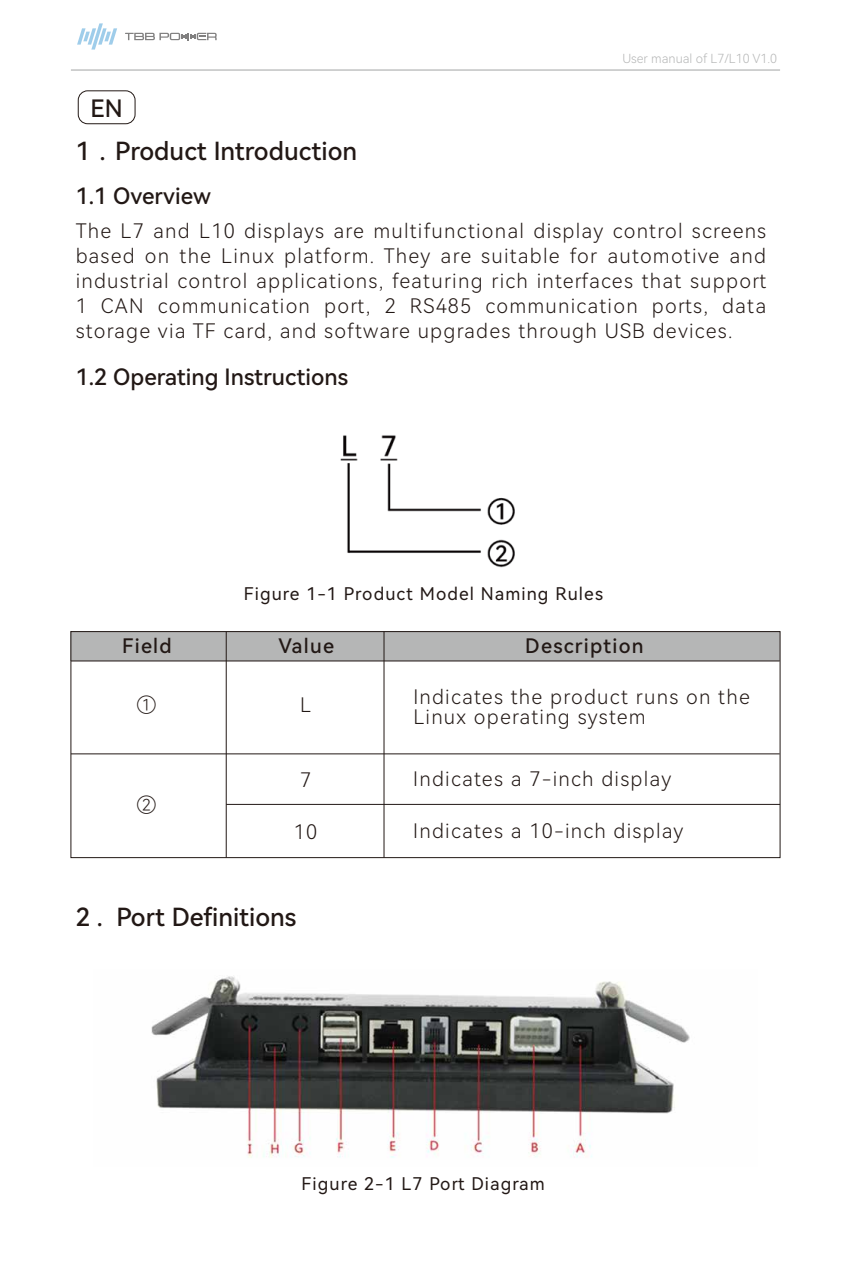
<style>
.page{position:relative;width:851px;height:1276px;background:#fff}
.page>*{position:absolute;margin:0;border:0;box-sizing:border-box;transform-origin:0 0}
.t1{font:25px "Harmony OS Sans SC Medium";color:#221815}
.t2{font:24px "Harmony OS Sans SC Medium";color:#221815}
.t3{font:22.5px "Harmony OS Sans SC Medium";color:#221815}
.t4{font:20px/25px "Harmony OS Sans SC Light";letter-spacing:.06em;color:#221815;text-align:justify}
.t5{font:20px "Harmony OS Sans SC Medium";letter-spacing:.06em;color:#221815}
.t6{font:17.5px "Harmony OS Sans SC";letter-spacing:.06em;color:#221815}
.t7{font:12.5px "Harmony OS Sans SC Light";color:#b5b6b6}
</style>
<div class="page">
<div style="left:71px;top:631px;width:709px;height:30px;background:#b5b6b6"></div>
<div style="left:70px;top:631px;width:710px;height:227px;border:1px solid #221815"></div>
<hr style="left:71px;top:660px;width:708px;height:1px;background:#221815">
<hr style="left:383px;top:631px;width:1px;height:226px;background:#221815">
<hr style="left:226px;top:631px;width:1px;height:226px;background:#221815">
<hr style="left:226px;top:804px;width:554px;height:1px;background:#221815">
<hr style="left:71px;top:753px;width:708px;height:1px;background:#221815">
<hr style="left:71px;top:69px;width:709px;height:2px;background:#b5b6b6">
<svg style="left:125px;top:33px;width:92px;height:7px"></svg>
<svg style="left:77px;top:23px;width:40px;height:27px"></svg>
<div style="left:78px;top:90px;width:57px;height:34px;border:1px solid #221815;border-radius:9px"></div>
<img style="left:340px;top:435px;width:175px;height:133px">
<img style="left:151px;top:976px;width:539px;height:182px">
<p class="t2" style="left:90px;top:91px;width:34px">EN</p>
<p class="t1" style="left:76px;top:134px;width:283px">1．Product Introduction</p>
<p class="t3" style="left:76px;top:180px;width:137px">1.1 Overview</p>
<p class="t7" style="left:622px;top:50px;width:156px">User manual of L7/L10 V1.0</p>
<p class="t4" style="left:76px;top:218px;width:692px">The L7 and L10 displays are multifunctional display control screens based on the Linux platform. They are suitable for automotive and industrial control applications, featuring rich interfaces that support 1 CAN communication port, 2 RS485 communication ports, data storage via TF card, and software upgrades through USB devices.</p>
<p class="t3" style="left:76px;top:362px;width:274px">1.2 Operating Instructions</p>
<p class="t6" style="left:244px;top:581px;width:360px">Figure 1-1 Product Model Naming Rules</p>
<p class="t5" style="left:122px;top:632px;width:51px">Field</p>
<p class="t5" style="left:278px;top:632px;width:57px">Value</p>
<p class="t5" style="left:525px;top:632px;width:120px">Description</p>
<p class="t4" style="left:136px;top:692px;width:21px">①</p>
<p class="t4" style="left:136px;top:791px;width:21px">②</p>
<p class="t4" style="left:300px;top:692px;width:13px">L</p>
<p class="t4" style="left:300px;top:766px;width:13px">7</p>
<p class="t4" style="left:294px;top:819px;width:25px">10</p>
<p class="t1" style="left:76px;top:900px;width:222px">2 . Port Definitions</p>
<p class="t4" style="left:413px;top:686px;width:338px;line-height:20px">Indicates the product runs on the<br>Linux operating system</p>
<p class="t4" style="left:413px;top:765px;width:259px">Indicates a 7-inch display</p>
<p class="t4" style="left:413px;top:818px;width:271px">Indicates a 10-inch display</p>
<p class="t6" style="left:301px;top:1171px;width:245px">Figure 2-1 L7 Port Diagram</p>
</div>
